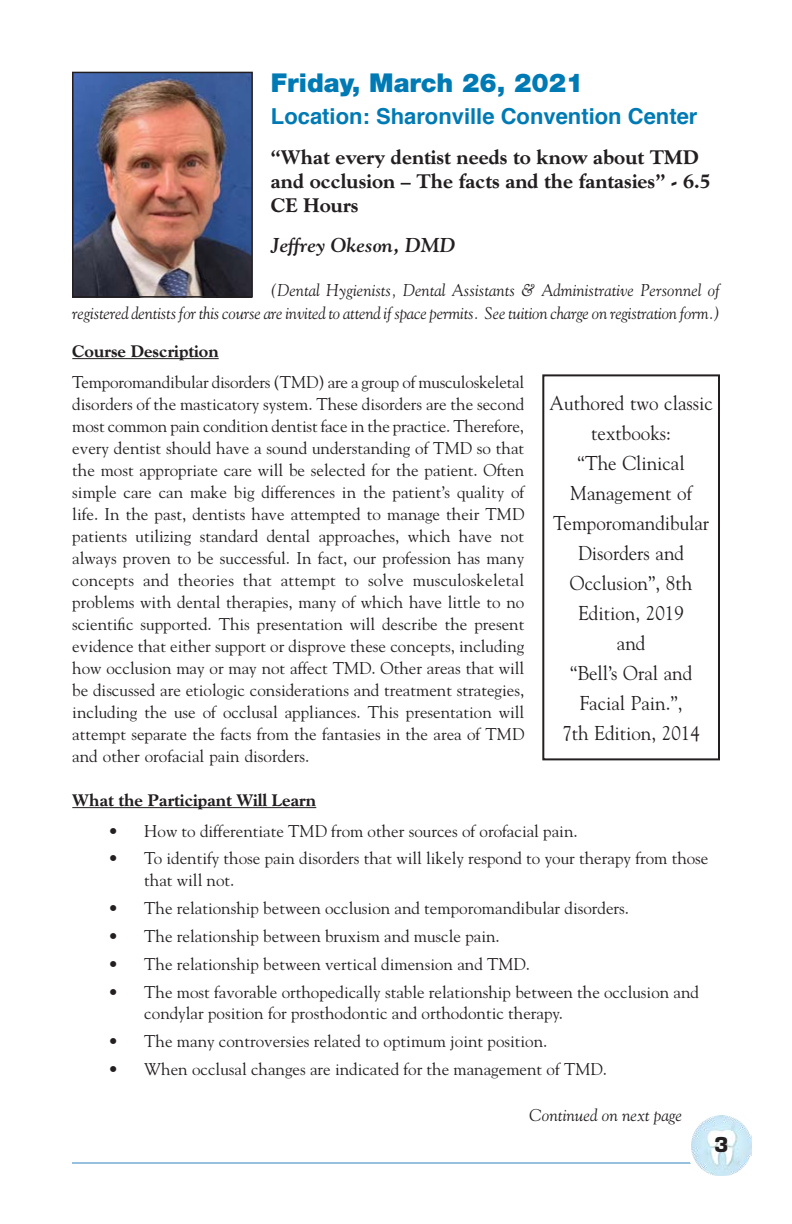
<style>
.page{position:relative;width:792px;height:1224px;background:#fff}
.page>*{position:absolute;margin:0;border:0;box-sizing:border-box;transform-origin:0 0}
.t1{font:900 26px "Helvetica Neue";color:#007ab4}
.t2{font:700 22px "Helvetica";color:#007ab4}
.t3{font:20px/30px "Goudy";color:#231f20;text-align:center;scale:.95 1}
.t4{font:800 20px/24px "Goudy";color:#231f20}
.t5{font:italic 700 20px "Goudy";color:#231f20}
.t6{font:700 20px "Eurostile";color:#231f20}
.t7{font:17px/22px "Goudy";color:#231f20}
.t8{font:italic 17px/23px "Goudy";letter-spacing:-.01em;color:#231f20;text-align:right}
.t9{font:800 17px "Goudy";color:#231f20}
</style>
<div class="page">
<hr style="left:72px;top:1162px;width:652px;height:2px;background:#95c0df">
<div style="left:686px;top:1111px;width:71px;height:70px;background:#fff;border-radius:50%"></div>
<img style="left:691px;top:1115px;width:61px;height:61px">
<img style="left:75px;top:75px;width:175px;height:220px">
<hr style="left:72px;top:358px;width:147px;height:1px;background:#231f20">
<hr style="left:72px;top:807px;width:244px;height:1px;background:#231f20">
<div style="left:72px;top:72px;width:181px;height:226px;border:2px solid #231f20"></div>
<div style="left:542px;top:374px;width:178px;height:386px;border:2px solid #231f20"></div>
<h1 class="t1" style="left:271px;top:67px;width:314px">Friday, March 26, 2021</h1>
<p class="t2" style="left:271px;top:98px;width:428px">Location: Sharonville Convention Center</p>
<p class="t4" style="left:271px;top:145px;width:442px">“What every dentist needs to know about TMD and occlusion – The facts and the fantasies” - 6.5<br>CE Hours</p>
<p class="t5" style="left:271px;top:232px;width:186px">Jeffrey Okeson, DMD</p>
<p class="t8" style="left:72px;top:278px;width:650px">(Dental Hygienists, Dental Assistants &amp; Administrative Personnel of<br>registered dentists for this course are invited to attend if space permits. See tuition charge on registration form.)</p>
<p class="t9" style="left:72px;top:341px;width:148px">Course Description</p>
<p class="t7" style="left:72px;top:370px;width:454px;text-align:justify">Temporomandibular disorders (TMD) are a group of musculoskeletal disorders of the masticatory system. These disorders are the second most common pain condition dentist face in the practice. Therefore, every dentist should have a sound understanding of TMD so that the most appropriate care will be selected for the patient. Often simple care can make big differences in the patient’s quality of life. In the past, dentists have attempted to manage their TMD patients utilizing standard dental approaches, which have not always proven to be successful. In fact, our profession has many concepts and theories that attempt to solve musculoskeletal problems with dental therapies, many of which have little to no scientific supported. This presentation will describe the present evidence that either support or disprove these concepts, including how occlusion may or may not affect TMD. Other areas that will be discussed are etiologic considerations and treatment strategies, including the use of occlusal appliances. This presentation will attempt separate the facts from the fantasies in the area of TMD and other orofacial pain disorders.</p>
<p class="t9" style="left:72px;top:790px;width:246px">What the Participant Will Learn</p>
<p class="t7" style="left:108px;top:819px;width:471px">• How to differentiate TMD from other sources of orofacial pain.</p>
<p class="t7" style="left:144px;top:847px;width:566px;text-indent:-36px">• To identify those pain disorders that will likely respond to your therapy from those that will not.</p>
<p class="t7" style="left:108px;top:897px;width:522px">• The relationship between occlusion and temporomandibular disorders.</p>
<p class="t7" style="left:108px;top:925px;width:393px">• The relationship between bruxism and muscle pain.</p>
<p class="t7" style="left:108px;top:952px;width:423px">• The relationship between vertical dimension and TMD.</p>
<p class="t7" style="left:144px;top:980px;width:556px;text-indent:-36px">• The most favorable orthopedically stable relationship between the occlusion and condylar position for prosthodontic and orthodontic therapy.</p>
<p class="t7" style="left:108px;top:1030px;width:441px">• The many controversies related to optimum joint position.</p>
<p class="t7" style="left:108px;top:1058px;width:500px">• When occlusal changes are indicated for the management of TMD.</p>
<p class="t8" style="left:530px;top:1103px;width:154px">Continued on next page</p>
<p class="t3" style="left:549px;top:388px;width:173px">Authored two classic textbooks:<br>“The Clinical<br>Management of<br>Temporomandibular<br>Disorders and<br>Occlusion”, 8th<br>Edition, 2019<br>and<br>“Bell’s Oral and<br>Facial Pain.”,<br>7th Edition, 2014</p>
<p class="t6" style="left:714px;top:1132px;width:16px">3</p>
</div>
